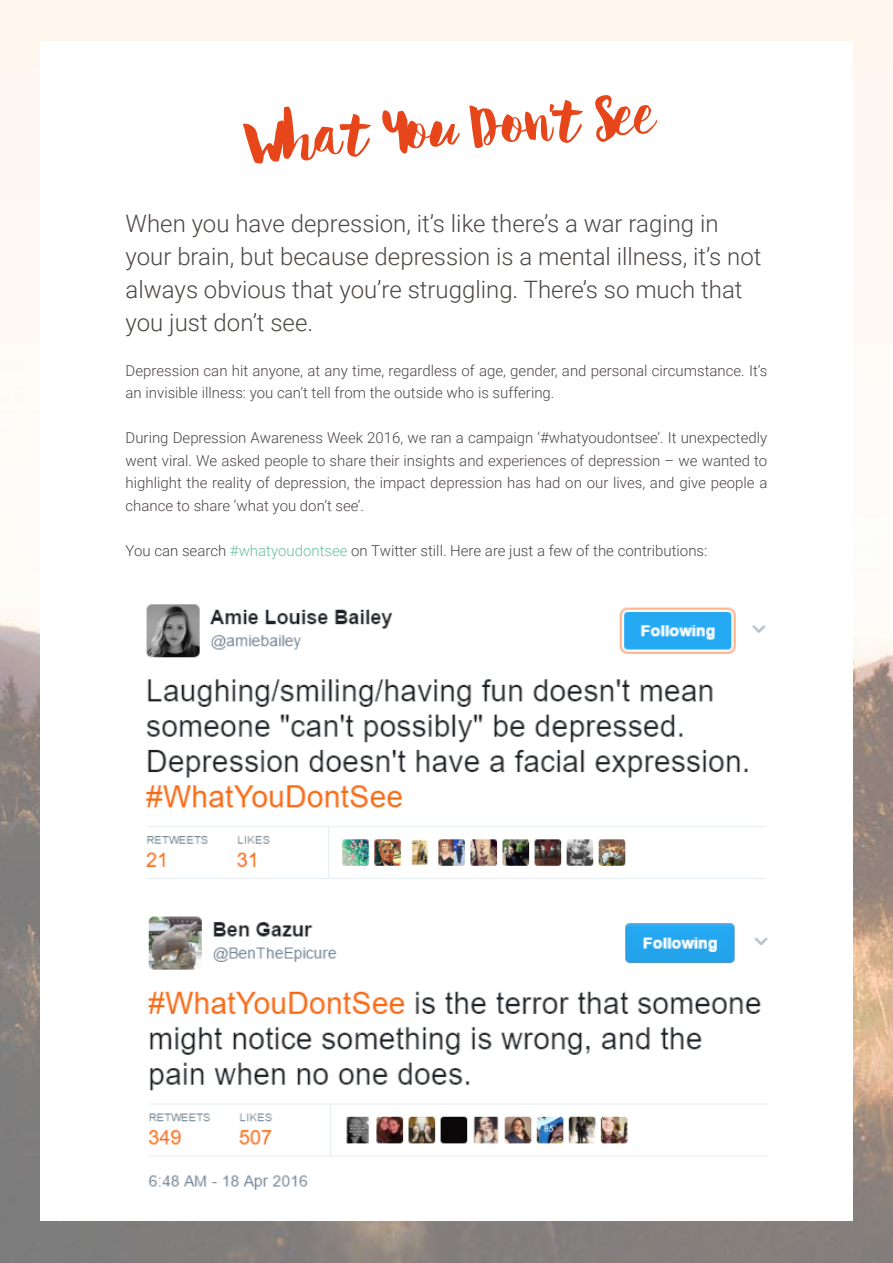
<style>
.page{position:relative;width:893px;height:1263px;background:#fff}
.page>*{position:absolute;margin:0;border:0;box-sizing:border-box;transform-origin:0 0}
.t1{font:57px "Helena";color:#e6461a}
.t2{font:300 24px/33px "Roboto";color:#4d4645}
.t3{font:300 15px/22.5px "Roboto";color:#4d4645}
.s1{color:#6abfa4}
</style>
<div class="page">
<img style="left:0;top:0;width:893px;height:1263px">
<div style="left:40px;top:42px;width:812px;height:1179px;background:#fff"></div>
<img style="left:145px;top:604px;width:623px;height:586px">
<h1 class="t1" style="left:242px;top:109px;width:415px;rotate:-4deg">What You Don’t See</h1>
<h2 class="t2" style="left:126px;top:206px;width:637px">When you have depression, it’s like there’s a war raging in your brain, but because depression is a mental illness, it’s not always obvious that you’re struggling. There’s so much that you just don’t see.</h2>
<p class="t3" style="left:126px;top:359px;width:643px">Depression can hit anyone, at any time, regardless of age, gender, and personal circumstance. It’s an invisible illness: you can’t tell from the outside who is suffering.</p>
<p class="t3" style="left:126px;top:426px;width:643px;text-align:justify">During Depression Awareness Week 2016, we ran a campaign ‘#whatyoudontsee’. It unexpectedly went viral. We asked people to share their insights and experiences of depression – we wanted to highlight the reality of depression, the impact depression has had on our lives, and give people a chance to share ‘what you don’t see’.</p>
<p class="t3" style="left:126px;top:539px;width:583px">You can search <span class="s1">#whatyoudontsee</span> on Twitter still. Here are just a few of the contributions:</p>
</div>
